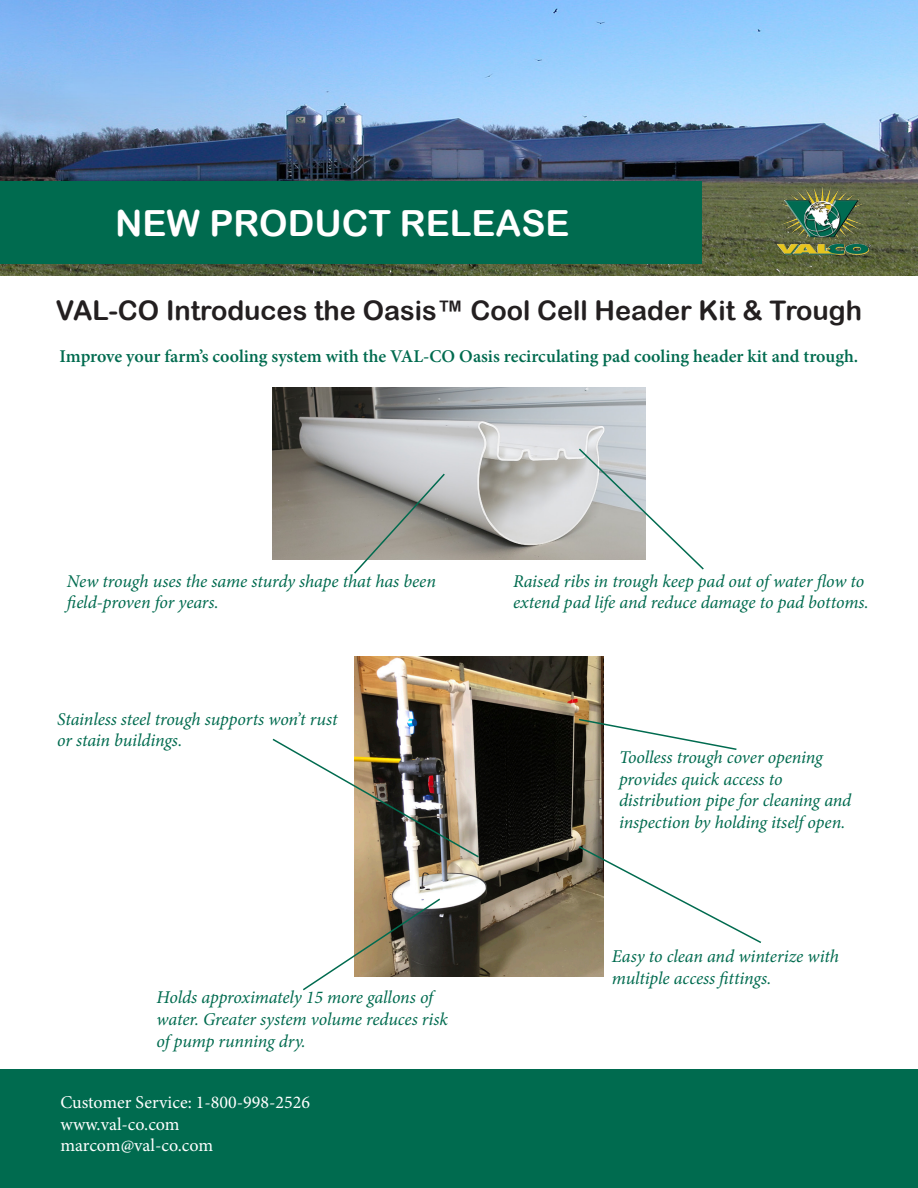
<style>
.page{position:relative;width:918px;height:1188px;background:#fff}
.page>*{position:absolute;margin:0;border:0;box-sizing:border-box;transform-origin:0 0}
.t1{font:36px "Arial Rounded MT Bold";color:#fff}
.t2{font:27px "Arial Rounded MT Bold";color:#231f20}
.t3{font:italic 18px/21.6px "Minion Pro";letter-spacing:-.01em;color:#006b4f}
.t4{font:600 18px "Minion Pro";color:#006b4f}
.t5{font:18px "Minion Pro";color:#fff}
</style>
<div class="page">
<img style="left:354px;top:657px;width:250px;height:319px">
<div style="left:0;top:1069px;width:918px;height:119px;background:#006b4f"></div>
<img style="left:0;top:0;width:918px;height:275px">
<div style="left:0;top:181px;width:702px;height:83px;background:#006b4f"></div>
<img style="left:775px;top:186px;width:98px;height:73px">
<img style="left:273px;top:388px;width:372px;height:171px">
<svg style="left:352px;top:472px;width:94px;height:102px;background:#a6a6a0"></svg>
<svg style="left:303px;top:897px;width:139px;height:94px"></svg>
<img style="left:272px;top:737px;width:208px;height:122px">
<svg style="left:577px;top:718px;width:160px;height:33px"></svg>
<svg style="left:577px;top:845px;width:185px;height:99px"></svg>
<svg style="left:577px;top:447px;width:127px;height:123px"></svg>
<p class="t1" style="left:115px;top:202px;width:456px">NEW PRODUCT RELEASE</p>
<p class="t2" style="left:56px;top:294px;width:808px">VAL-CO Introduces the Oasis™ Cool Cell Header Kit &amp; Trough</p>
<p class="t4" style="left:60px;top:344px;width:800px">Improve your farm’s cooling system with the VAL-CO Oasis recirculating pad cooling header kit and trough.</p>
<p class="t3" style="left:67px;top:570px;width:371px">New trough uses the same sturdy shape that has been field-proven for years.</p>
<p class="t3" style="left:57px;top:708px;width:282px">Stainless steel trough supports won’t rust or stain buildings.</p>
<p class="t3" style="left:157px;top:987px;width:293px">Holds approximately 15 more gallons of water. Greater system volume reduces risk of pump running dry.</p>
<p class="t5" style="left:60px;top:1090px;width:251px">Customer Service: 1-800-998-2526</p>
<p class="t5" style="left:60px;top:1112px;width:121px">www.val-co.com</p>
<p class="t5" style="left:60px;top:1134px;width:154px">marcom@val-co.com</p>
<p class="t3" style="left:513px;top:570px;width:357px">Raised ribs in trough keep pad out of water flow to extend pad life and reduce damage to pad bottoms.</p>
<p class="t3" style="left:619px;top:747px;width:234px">Toolless trough cover opening provides quick access to distribution pipe for cleaning and inspection by holding itself open.</p>
<p class="t3" style="left:612px;top:946px;width:229px">Easy to clean and winterize with multiple access fittings.</p>
</div>
